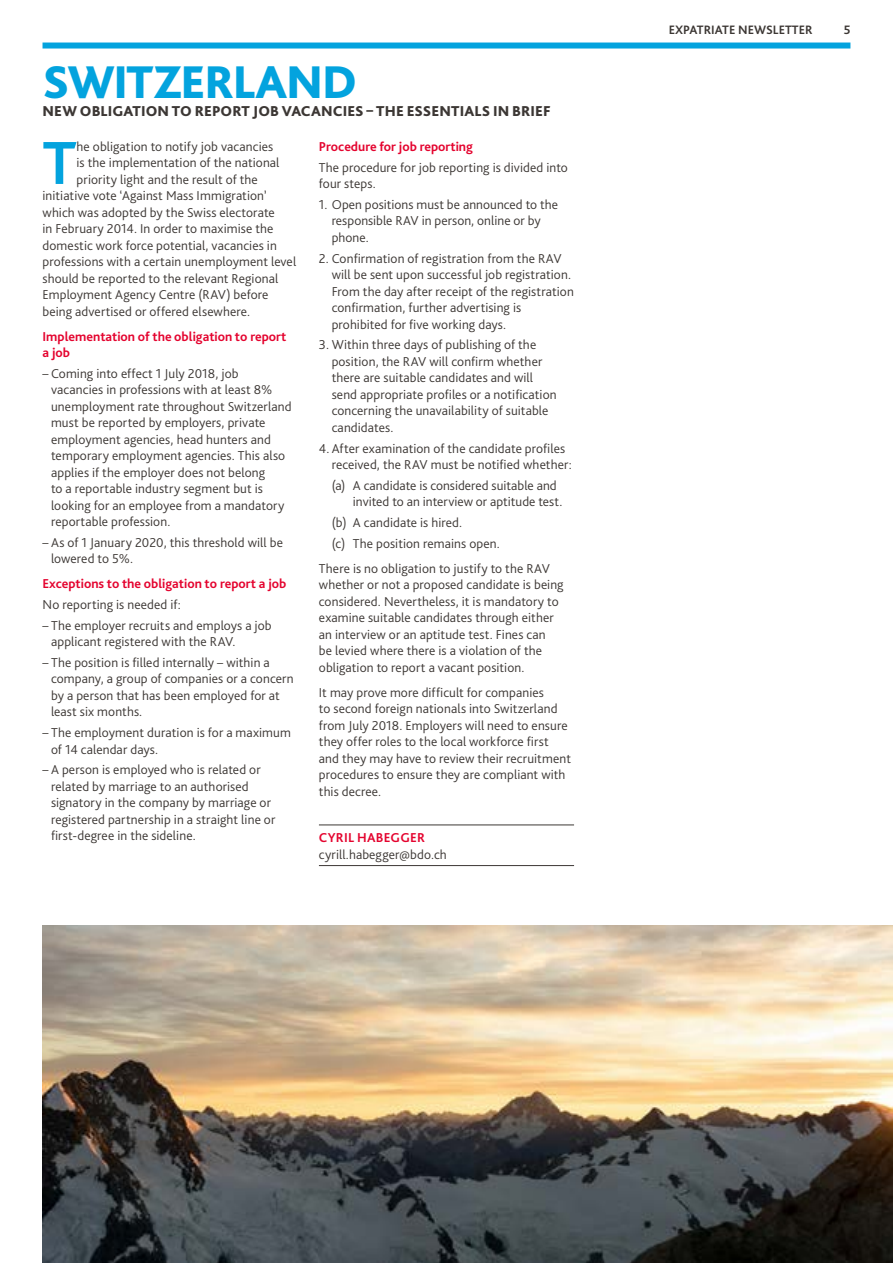
<style>
.page{position:relative;width:893px;height:1263px;background:#fff}
.page>*{position:absolute;margin:0;border:0;box-sizing:border-box;transform-origin:0 0}
.t1{font:700 63.6px "Bliss Pro";color:#03a3de}
.t2{font:800 48px "Bliss Pro";letter-spacing:-.025em;color:#03a3de}
.t3{font:800 15px "Bliss Pro";letter-spacing:.005em;color:#3c3734}
.t4{font:300 13.5px/16.5px "Bliss Pro";letter-spacing:.005em;color:#3c3734}
.t5{font:700 13.5px/16.2px "Bliss Pro";color:#e4032e}
.t6{font:700 13.5px "Bliss Pro";letter-spacing:.02em;color:#e4032e}
.t7{font:700 12.75px "Bliss Pro";color:#3c3734}
</style>
<div class="page">
<div style="left:43px;top:43px;width:807px;height:6px;background:#03a3de"></div>
<hr style="left:319px;top:824px;width:255px;height:1px;background:#3c3734">
<hr style="left:319px;top:865px;width:255px;height:1px;background:#3c3734">
<img style="left:43px;top:926px;width:850px;height:337px">
<h2 class="t2" style="left:43px;top:52px;width:316px">SWITZERLAND</h2>
<p class="t3" style="left:43px;top:102px;width:510px">NEW OBLIGATION TO REPORT JOB VACANCIES – THE ESSENTIALS IN BRIEF</p>
<h1 class="t1" style="left:43px;top:123px;width:36px">T</h1>
<p class="t4" style="left:77px;top:138px;width:198px">he obligation to notify job vacancies</p>
<p class="t5" style="left:319px;top:138px;width:156px">Procedure for job reporting</p>
<p class="t4" style="left:319px;top:159px;width:251px">The procedure for job reporting is divided into four steps.</p>
<p class="t4" style="left:332px;top:196px;width:228px;text-indent:-13px">1. Open positions must be announced to the responsible RAV in person, online or by phone.</p>
<p class="t4" style="left:332px;top:250px;width:244px;text-indent:-13px">2. Confirmation of registration from the RAV will be sent upon successful job registration.<br>From the day after receipt of the registration confirmation, further advertising is prohibited for five working days.</p>
<p class="t4" style="left:332px;top:336px;width:226px;text-indent:-13px">3. Within three days of publishing of the position, the RAV will confirm whether there are suitable candidates and will send appropriate profiles or a notification concerning the unavailability of suitable candidates.</p>
<p class="t4" style="left:332px;top:440px;width:242px;text-indent:-13px">4. After examination of the candidate profiles received, the RAV must be notified whether:</p>
<p class="t4" style="left:353px;top:477px;width:211px;text-indent:-21px">(a) A candidate is considered suitable and invited to an interview or aptitude test.</p>
<p class="t4" style="left:332px;top:512px;width:170px;line-height:20.7px">(b) A candidate is hired.<br>(c) The position remains open.</p>
<p class="t4" style="left:319px;top:560px;width:246px">There is no obligation to justify to the RAV whether or not a proposed candidate is being considered. Nevertheless, it is mandatory to examine suitable candidates through either an interview or an aptitude test. Fines can<br>be levied where there is a violation of the obligation to report a vacant position.</p>
<p class="t4" style="left:319px;top:684px;width:254px">It may prove more difficult for companies<br>to second foreign nationals into Switzerland from July 2018. Employers will need to ensure they offer roles to the local workforce first and they may have to review their recruitment procedures to ensure they are compliant with this decree.</p>
<p class="t6" style="left:319px;top:829px;width:108px">CYRIL HABEGGER</p>
<p class="t4" style="left:319px;top:846px;width:129px">cyrill.habegger@bdo.ch</p>
<p class="t4" style="left:77px;top:154px;width:204px">is the implementation of the national</p>
<p class="t4" style="left:77px;top:171px;width:183px">priority light and the result of the</p>
<p class="t4" style="left:43px;top:187px;width:226px">initiative vote ‘Against Mass Immigration’</p>
<p class="t4" style="left:43px;top:204px;width:234px">which was adopted by the Swiss electorate</p>
<p class="t4" style="left:43px;top:220px;width:232px">in February 2014. In order to maximise the</p>
<p class="t4" style="left:43px;top:237px;width:236px">domestic work force potential, vacancies in</p>
<p class="t4" style="left:43px;top:253px;width:255px">professions with a certain unemployment level</p>
<p class="t4" style="left:43px;top:270px;width:237px">should be reported to the relevant Regional</p>
<p class="t4" style="left:43px;top:286px;width:227px">Employment Agency Centre (RAV) before</p>
<p class="t4" style="left:43px;top:303px;width:209px">being advertised or offered elsewhere.</p>
<p class="t5" style="left:43px;top:328px;width:245px">Implementation of the obligation to report a job</p>
<p class="t4" style="left:51px;top:364px;width:242px;text-indent:-9px">– Coming into effect 1 July 2018, job vacancies in professions with at least 8% unemployment rate throughout Switzerland must be reported by employers, private employment agencies, head hunters and temporary employment agencies. This also applies if the employer does not belong<br>to a reportable industry segment but is looking for an employee from a mandatory reportable profession.</p>
<p class="t4" style="left:51px;top:534px;width:234px;text-indent:-9px">– As of 1 January 2020, this threshold will be lowered to 5%.</p>
<p class="t5" style="left:43px;top:575px;width:245px">Exceptions to the obligation to report a job</p>
<p class="t4" style="left:43px;top:596px;width:140px">No reporting is needed if:</p>
<p class="t4" style="left:51px;top:616px;width:222px;text-indent:-9px">– The employer recruits and employs a job applicant registered with the RAV.</p>
<p class="t4" style="left:51px;top:654px;width:244px;text-indent:-9px">– The position is filled internally – within a company, a group of companies or a concern by a person that has been employed for at least six months.</p>
<p class="t4" style="left:51px;top:724px;width:241px;text-indent:-9px">– The employment duration is for a maximum of 14 calendar days.</p>
<p class="t4" style="left:51px;top:761px;width:226px;text-indent:-9px">– A person is employed who is related or related by marriage to an authorised signatory in the company by marriage or registered partnership in a straight line or first-degree in the sideline.</p>
<p class="t7" style="left:669px;top:22px;width:145px">EXPATRIATE NEWSLETTER</p>
<p class="t7" style="left:844px;top:22px;width:8px">5</p>
</div>
